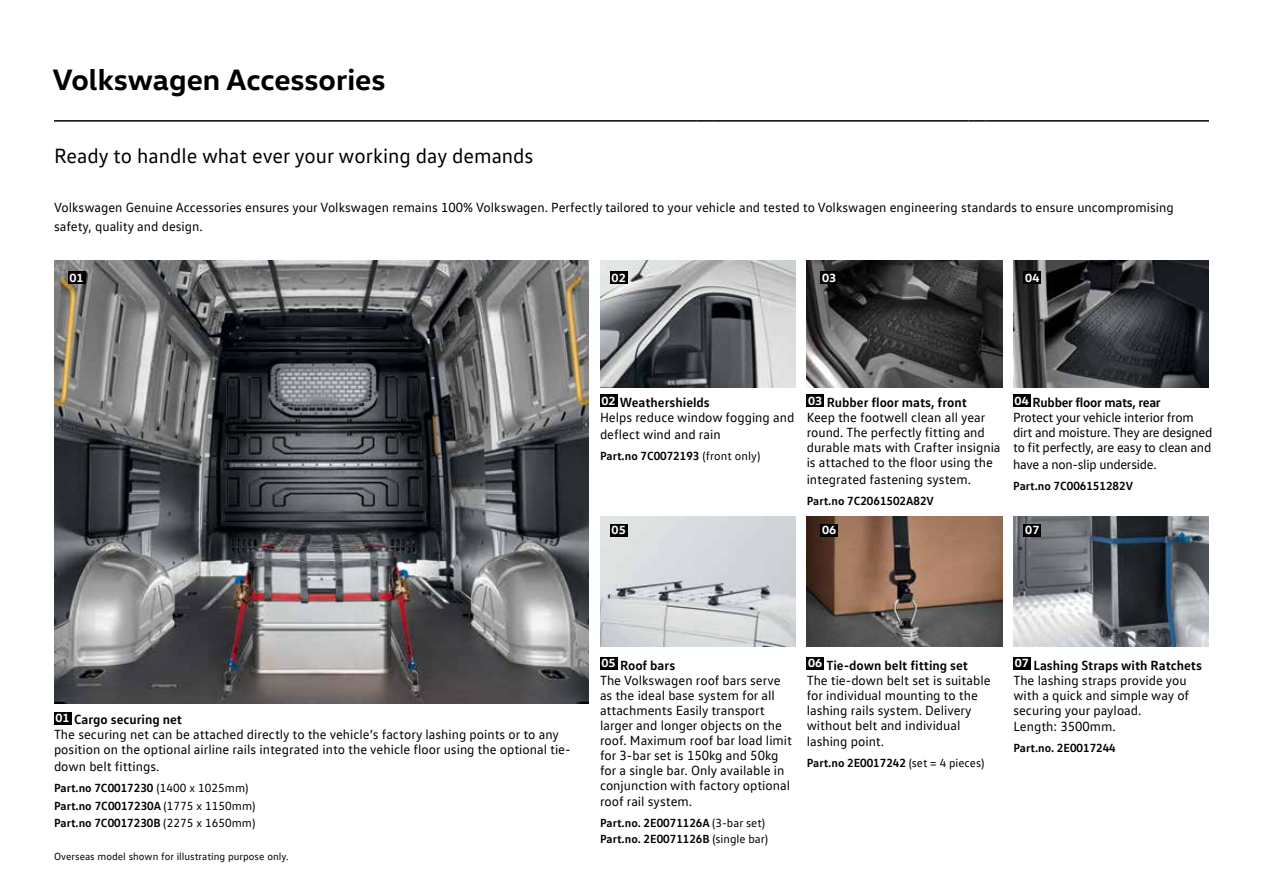
<style>
.page{position:relative;width:1263px;height:893px;background:#fff}
.page>*{position:absolute;margin:0;border:0;box-sizing:border-box;transform-origin:0 0}
.t1{font:700 30px "VW Head";color:#000}
.t2{font:21px "VW Text";color:#000}
.t3{font:13.5px/15px "VW Text";color:#000}
.t4{font:13.5px/15px "VW Text";letter-spacing:-.02em;color:#000}
.t5{font:700 12px/17.2px "VW Text";color:#000}
.t6{font:700 12px "VW Head";letter-spacing:.01em;color:#fff}
.t7{font:10.5px "VW Text";color:#000}
.s1{font-weight:700}
.s2{font-weight:400}
</style>
<div class="page">
<img style="left:54px;top:260px;width:535px;height:444px">
<img style="left:600px;top:260px;width:196px;height:127px">
<img style="left:600px;top:516px;width:196px;height:130px">
<img style="left:807px;top:260px;width:195px;height:127px">
<img style="left:807px;top:516px;width:195px;height:130px">
<img style="left:1013px;top:260px;width:196px;height:127px">
<img style="left:1013px;top:516px;width:196px;height:130px">
<div style="left:68px;top:271px;width:17px;height:13px;background:#000"></div>
<div style="left:610px;top:271px;width:17px;height:13px;background:#000"></div>
<div style="left:610px;top:524px;width:17px;height:13px;background:#000"></div>
<div style="left:821px;top:271px;width:17px;height:13px;background:#000"></div>
<div style="left:821px;top:524px;width:17px;height:13px;background:#000"></div>
<div style="left:1024px;top:271px;width:17px;height:13px;background:#000"></div>
<div style="left:1024px;top:524px;width:17px;height:13px;background:#000"></div>
<div style="left:54px;top:712px;width:17px;height:12px;background:#000"></div>
<div style="left:600px;top:395px;width:17px;height:12px;background:#000"></div>
<div style="left:600px;top:657px;width:17px;height:12px;background:#000"></div>
<div style="left:807px;top:657px;width:17px;height:12px;background:#000"></div>
<div style="left:1013px;top:657px;width:17px;height:12px;background:#000"></div>
<div style="left:807px;top:395px;width:17px;height:12px;background:#000"></div>
<div style="left:1013px;top:395px;width:17px;height:12px;background:#000"></div>
<hr style="left:54px;top:120px;width:370px;height:2px;background:#000">
<svg style="left:423px;top:120px;width:18px;height:2px"></svg>
<hr style="left:441px;top:120px;width:255px;height:2px;background:#000">
<svg style="left:695px;top:120px;width:18px;height:2px"></svg>
<hr style="left:713px;top:120px;width:255px;height:2px;background:#000">
<svg style="left:967px;top:120px;width:18px;height:2px"></svg>
<hr style="left:985px;top:120px;width:224px;height:2px;background:#000">
<h1 class="t1" style="left:53px;top:60px;width:334px">Volkswagen Accessories</h1>
<h2 class="t2" style="left:54px;top:143px;width:481px">Ready to handle what ever your working day demands</h2>
<p class="t3" style="left:54px;top:197px;width:1121px;line-height:19.5px">Volkswagen Genuine Accessories ensures your Volkswagen remains 100% Volkswagen. Perfectly tailored to your vehicle and tested to Volkswagen engineering standards to ensure uncompromising safety, quality and design.</p>
<p class="t6" style="left:69px;top:270px;width:16px">01</p>
<p class="t6" style="left:612px;top:270px;width:16px">02</p>
<p class="t6" style="left:822px;top:270px;width:16px">03</p>
<p class="t6" style="left:1025px;top:270px;width:16px">04</p>
<p class="t3" style="left:600px;top:395px;width:196px"><sup>02</sup> <span class="s1">Weathershields<br></span>Helps reduce window fogging and</p>
<p class="t3" style="left:600px;top:426px;width:122px">deflect wind and rain</p>
<p class="t5" style="left:600px;top:447px;width:162px">Part.no 7C0072193 <span class="s2">(front only)</span></p>
<p class="t6" style="left:612px;top:522px;width:16px">05</p>
<p class="t3" style="left:807px;top:395px;width:195px"><sup>03</sup> <span class="s1">Rubber floor mats, front<br></span>Keep the footwell clean all year round. The perfectly fitting and durable mats with Crafter insignia is attached to the floor using the</p>
<p class="t3" style="left:807px;top:471px;width:166px">integrated fastening system.</p>
<p class="t5" style="left:807px;top:491px;width:129px">Part.no 7C2061502A82V</p>
<p class="t6" style="left:822px;top:522px;width:16px">06</p>
<p class="t4" style="left:1013px;top:395px;width:201px"><sup>04</sup> <span class="s1">Rubber floor mats, rear<br></span>Protect your vehicle interior from dirt and moisture. They are designed to fit perfectly, are easy to clean and</p>
<p class="t4" style="left:1013px;top:456px;width:145px">have a non-slip underside.</p>
<p class="t5" style="left:1013px;top:476px;width:121px">Part.no 7C006151282V</p>
<p class="t6" style="left:1025px;top:522px;width:16px">07</p>
<p class="t3" style="left:54px;top:712px;width:518px"><sup>01</sup> <span class="s1">Cargo securing net<br></span>The securing net can be attached directly to the vehicle’s factory lashing points or to any position on the optional airline rails integrated into the vehicle floor using the optional tie-</p>
<p class="t3" style="left:54px;top:758px;width:107px">down belt fittings.</p>
<p class="t5" style="left:54px;top:779px;width:203px">Part.no 7C0017230 <span class="s2">(1400 x 1025mm)<br></span>Part.no 7C0017230A <span class="s2">(1775 x 1150mm)<br></span>Part.no 7C0017230B <span class="s2">(2275 x 1650mm)</span></p>
<p class="t7" style="left:54px;top:849px;width:236px">Overseas model shown for illustrating purpose only.</p>
<p class="t3" style="left:600px;top:657px;width:193px"><sup>05</sup> <span class="s1">Roof bars<br></span>The Volkswagen roof bars serve as the ideal base system for all attachments Easily transport larger and longer objects on the roof. Maximum roof bar load limit for 3-bar set is 150kg and 50kg for a single bar. Only available in conjunction with factory optional</p>
<p class="t3" style="left:600px;top:793px;width:94px">roof rail system.</p>
<p class="t5" style="left:600px;top:814px;width:170px;line-height:16.5px">Part.no. 2E0071126A <span class="s2">(3-bar set)<br></span>Part.no. 2E0071126B <span class="s2">(single bar)</span></p>
<p class="t3" style="left:807px;top:657px;width:185px"><sup>06</sup> <span class="s1">Tie-down belt fitting set<br></span>The tie-down belt set is suitable for individual mounting to the lashing rails system. Delivery without belt and individual</p>
<p class="t3" style="left:807px;top:733px;width:79px">lashing point.</p>
<p class="t5" style="left:807px;top:753px;width:179px">Part.no 2E0017242 <span class="s2">(set = 4 pieces)</span></p>
<p class="t3" style="left:1013px;top:657px;width:190px"><sup>07</sup> <span class="s1">Lashing Straps with Ratchets<br></span>The lashing straps provide you with a quick and simple way of securing your payload.</p>
<p class="t3" style="left:1013px;top:718px;width:104px">Length: 3500mm.</p>
<p class="t5" style="left:1013px;top:738px;width:104px">Part.no. 2E0017244</p>
</div>
